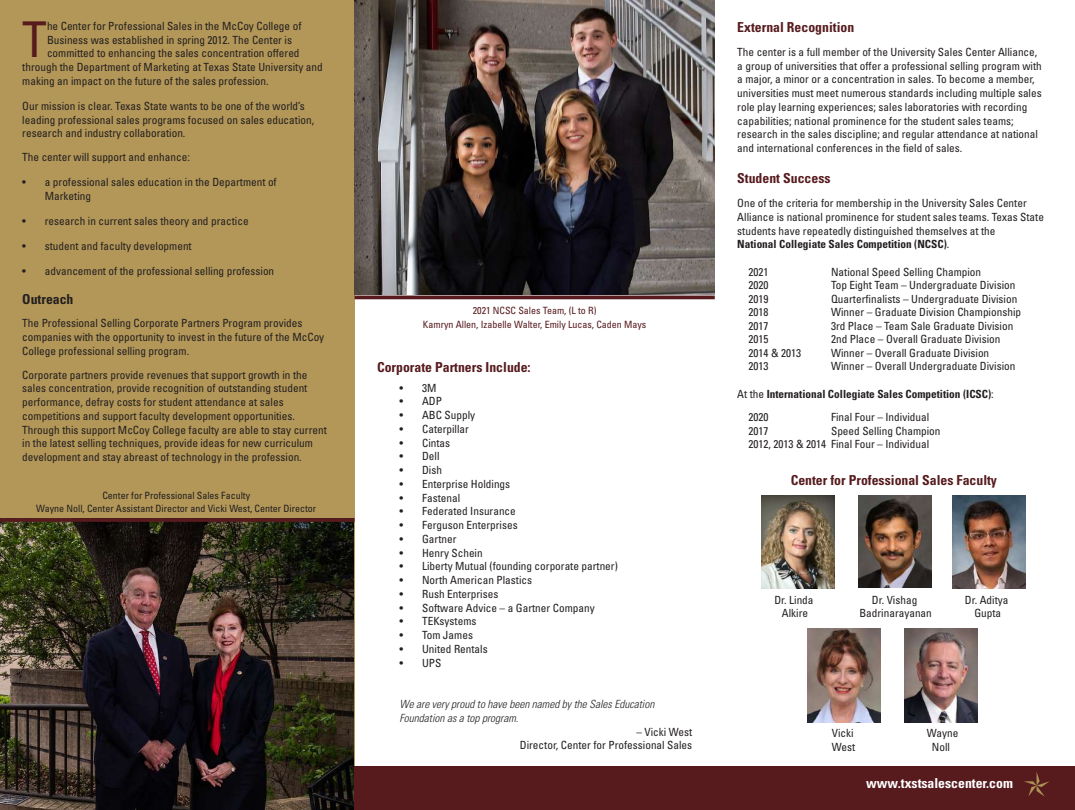
<style>
.page{position:relative;width:1075px;height:810px;background:#fff}
.page>*{position:absolute;margin:0;border:0;box-sizing:border-box;transform-origin:0 0}
.t1{font:condensed 49.38px "Univers LT Std";color:#571b1e}
.t2{font:700 condensed 13.75px "Univers LT Std";color:#571b1e}
.t3{font:700 condensed 13.75px "Univers LT Std";color:#fff}
.t4{font:700 condensed 13.75px "Univers LT Std";color:#231f20}
.t5{font:condensed 11.25px/13.8px "Univers LT Std";color:#231f20}
.t6{font:italic 300 condensed 11.25px/13.8px "Univers LT Std";color:#231f20}
.t7{font:700 condensed 11.25px/23.5px "Univers LT Std";color:#231f20}
.t8{font:condensed 10px/13.8px "Univers LT Std";color:#231f20;text-align:center}
.t9{font:condensed 10px/13.8px "Univers LT Std";color:#571b1e;text-align:center}
.s1{font-style:inherit}
.s2{font-weight:700}
.s3{font-weight:400}
</style>
<div class="page">
<div style="left:0;top:0;width:354px;height:810px;background:#b39758"></div>
<div style="left:354px;top:766px;width:720px;height:44px;background:#571b1e"></div>
<svg style="left:1024px;top:772px;width:25px;height:25px"></svg>
<hr style="left:354px;top:296px;width:360px;height:3px;background:#571b1e">
<img style="left:952px;top:495px;width:72px;height:93px">
<img style="left:858px;top:495px;width:73px;height:93px">
<img style="left:0;top:522px;width:354px;height:288px">
<hr style="left:0;top:518px;width:354px;height:4px;background:#571b1e">
<img style="left:354px;top:0;width:360px;height:295px">
<img style="left:761px;top:495px;width:73px;height:94px">
<img style="left:904px;top:629px;width:73px;height:93px">
<img style="left:807px;top:629px;width:73px;height:93px">
<h1 class="t1" style="left:22px;top:9px;width:26px">T</h1>
<p class="t5" style="left:47px;top:19px;width:256px">he Center for Professional Sales in the McCoy College of</p>
<p class="t5" style="left:47px;top:33px;width:246px">Business was established in spring 2012. The Center is</p>
<p class="t5" style="left:47px;top:46px;width:254px">committed to enhancing the sales concentration offered</p>
<p class="t5" style="left:22px;top:60px;width:302px">through the Department of Marketing at Texas State University and</p>
<p class="t5" style="left:22px;top:74px;width:248px">making an impact on the future of the sales profession.</p>
<p class="t5" style="left:22px;top:99px;width:293px">Our mission is clear. Texas State wants to be one of the world’s leading professional sales programs focused on sales education, research and industry collaboration.</p>
<p class="t5" style="left:22px;top:150px;width:169px">The center will support and enhance:</p>
<p class="t5" style="left:45px;top:175px;width:233px;text-indent:-23px">• a professional sales education in the Department of<br>Marketing</p>
<p class="t5" style="left:22px;top:214px;width:228px">• research in current sales theory and practice</p>
<p class="t5" style="left:22px;top:239px;width:171px">• student and faculty development</p>
<p class="t5" style="left:22px;top:264px;width:253px">• advancement of the professional selling profession</p>
<p class="t4" style="left:22px;top:290px;width:53px">Outreach</p>
<p class="t5" style="left:22px;top:316px;width:303px">The Professional Selling Corporate Partners Program provides companies with the opportunity to invest in the future of the McCoy<br>College professional selling program.</p>
<p class="t5" style="left:22px;top:368px;width:306px">Corporate partners provide revenues that support growth in the sales concentration, provide recognition of outstanding student performance, defray costs for student attendance at sales competitions and support faculty development opportunities.<br>Through this support McCoy College faculty are able to stay current in the latest selling techniques, provide ideas for new curriculum development and stay abreast of technology in the profession.</p>
<p class="t8" style="left:36px;top:488px;width:281px">Center for Professional Sales Faculty<br>Wayne Noll, Center Assistant Director and Vicki West, Center Director</p>
<p class="t9" style="left:423px;top:303px;width:225px">2021 NCSC Sales Team, (L to R)<br>Kamryn Allen, Izabelle Walter, Emily Lucas, Caden Mays</p>
<p class="t2" style="left:377px;top:358px;width:155px">Corporate Partners Include:</p>
<p class="t5" style="left:399px;top:381px;width:38px">• 3M</p>
<p class="t5" style="left:399px;top:394px;width:44px">• ADP</p>
<p class="t5" style="left:399px;top:408px;width:77px">• ABC Supply</p>
<p class="t5" style="left:399px;top:422px;width:71px">• Caterpillar</p>
<p class="t5" style="left:399px;top:436px;width:52px">• Cintas</p>
<p class="t5" style="left:399px;top:449px;width:41px">• Dell</p>
<p class="t5" style="left:399px;top:463px;width:44px">• Dish</p>
<p class="t5" style="left:399px;top:477px;width:112px">• Enterprise Holdings</p>
<p class="t5" style="left:399px;top:491px;width:62px">• Fastenal</p>
<p class="t5" style="left:399px;top:504px;width:118px">• Federated Insurance</p>
<p class="t5" style="left:399px;top:518px;width:120px">• Ferguson Enterprises</p>
<p class="t5" style="left:399px;top:532px;width:58px">• Gartner</p>
<p class="t5" style="left:399px;top:546px;width:85px">• Henry Schein</p>
<p class="t5" style="left:399px;top:559px;width:220px">• Liberty Mutual (founding corporate partner)</p>
<p class="t5" style="left:399px;top:573px;width:134px">• North American Plastics</p>
<p class="t5" style="left:399px;top:587px;width:100px">• Rush Enterprises</p>
<p class="t5" style="left:399px;top:601px;width:196px">• Software Advice – a Gartner Company</p>
<p class="t5" style="left:399px;top:614px;width:78px">• TEKsystems</p>
<p class="t5" style="left:399px;top:628px;width:75px">• Tom James</p>
<p class="t5" style="left:399px;top:642px;width:90px">• United Rentals</p>
<p class="t5" style="left:399px;top:656px;width:43px">• UPS</p>
<p class="t2" style="left:737px;top:19px;width:118px">External Recognition</p>
<p class="t5" style="left:737px;top:45px;width:306px">The center is a full member of the University Sales Center Alliance, a group of universities that offer a professional selling program with a major, a minor or a concentration in sales. To become a member, universities must meet numerous standards including multiple sales role play learning experiences; sales laboratories with recording capabilities; national prominence for the student sales teams; research in the sales discipline; and regular attendance at national and international conferences in the field of sales.</p>
<p class="t2" style="left:737px;top:170px;width:95px"><span class="s1">S</span>tudent Success</p>
<p class="t5" style="left:737px;top:196px;width:308px">One of the criteria for membership in the University Sales Center Alliance is national prominence for student sales teams. Texas State students have repeatedly distinguished themselves at the<br><span class="s2">National Collegiate Sales Competition (NCSC)</span>.</p>
<p class="t5" style="left:748px;top:265px;width:21px">2021</p>
<p class="t5" style="left:831px;top:265px;width:151px">National Speed Selling Champion</p>
<p class="t5" style="left:748px;top:278px;width:21px">2020</p>
<p class="t5" style="left:831px;top:278px;width:186px">Top Eight Team – Undergraduate Division</p>
<p class="t5" style="left:748px;top:292px;width:21px">2019</p>
<p class="t5" style="left:831px;top:292px;width:188px">Quarterfinalists – Undergraduate Division</p>
<p class="t5" style="left:748px;top:305px;width:21px">2018</p>
<p class="t5" style="left:831px;top:305px;width:191px">Winner – Graduate Division Championship</p>
<p class="t5" style="left:748px;top:319px;width:21px">2017</p>
<p class="t5" style="left:831px;top:319px;width:184px">3rd Place – Team Sale Graduate Division</p>
<p class="t5" style="left:748px;top:332px;width:21px">2015</p>
<p class="t5" style="left:831px;top:332px;width:171px">2nd Place – Overall Graduate Division</p>
<p class="t5" style="left:748px;top:346px;width:54px">2014 &amp; 2013</p>
<p class="t5" style="left:831px;top:346px;width:160px">Winner – Overall Graduate Division</p>
<p class="t5" style="left:748px;top:359px;width:21px">2013</p>
<p class="t5" style="left:831px;top:359px;width:186px">Winner – Overall Undergraduate Division</p>
<p class="t7" style="left:748px;top:382px;width:247px;text-indent:-11px"><span class="s3">At the</span> International Collegiate Sales Competition (ICSC)<span class="s3">:<br>2020</span></p>
<p class="t5" style="left:831px;top:410px;width:100px">Final Four – Individual</p>
<p class="t5" style="left:748px;top:424px;width:193px;text-indent:82px">Speed Selling Champion<br>2012, 2013 &amp; 2014 Final Four – Individual</p>
<p class="t5" style="left:748px;top:424px;width:21px">2017</p>
<p class="t2" style="left:790px;top:472px;width:208px">Center for Professional Sales Faculty</p>
<p class="t5" style="left:774px;top:593px;width:41px">Dr. Linda</p>
<p class="t5" style="left:871px;top:593px;width:47px">Dr. Vishag</p>
<p class="t5" style="left:964px;top:593px;width:45px">Dr. Aditya</p>
<p class="t5" style="left:781px;top:606px;width:28px">Alkire</p>
<p class="t5" style="left:859px;top:606px;width:74px">Badrinarayanan</p>
<p class="t5" style="left:974px;top:606px;width:28px">Gupta</p>
<p class="t6" style="left:399px;top:697px;width:256px">We are very proud to have been named by the Sales Education<br>Foundation as a top program.</p>
<p class="t5" style="left:520px;top:724px;width:174px;text-align:right">– Vicki West<br>Director, Center for Professional Sales</p>
<p class="t5" style="left:831px;top:726px;width:23px">Vicki</p>
<p class="t5" style="left:926px;top:726px;width:33px">Wayne</p>
<p class="t5" style="left:831px;top:740px;width:25px">West</p>
<p class="t5" style="left:931px;top:740px;width:20px">Noll</p>
<p class="t3" style="left:866px;top:775px;width:148px">www.txstsalescenter.com</p>
</div>
